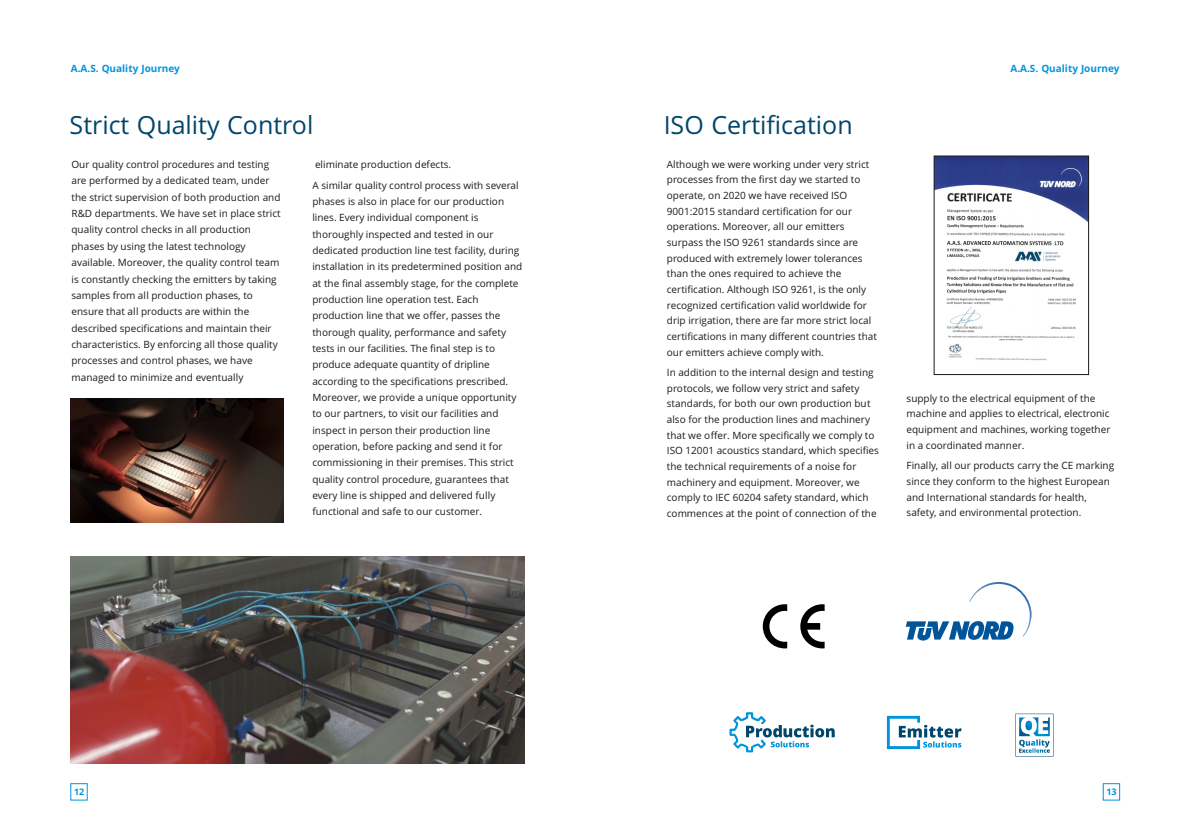
<style>
.page{position:relative;width:1191px;height:837px;background:#fff}
.page>*{position:absolute;margin:0;border:0;box-sizing:border-box;transform-origin:0 0}
.t1{font:25px "Open Sans";color:#00456b}
.t2{font:10px/15.7px "Open Sans";color:#1f1a17}
.t3{font:700 10px "Open Sans";color:#0094de}
.t4{font:700 9px "Open Sans";color:#0094de}
</style>
<div class="page">
<img style="left:71px;top:398px;width:213px;height:124px">
<img style="left:71px;top:556px;width:453px;height:208px">
<img style="left:936px;top:158px;width:151px;height:203px">
<div style="left:934px;top:156px;width:155px;height:219px;border:1px solid #1f1a17"></div>
<svg style="left:1015px;top:714px;width:39px;height:43px"></svg>
<svg style="left:730px;top:712px;width:105px;height:40px"></svg>
<svg style="left:887px;top:716px;width:74px;height:33px"></svg>
<svg style="left:800px;top:604px;width:25px;height:44px"></svg>
<svg style="left:763px;top:604px;width:24px;height:44px"></svg>
<div style="left:1103px;top:783px;width:17px;height:17px;border:1px solid #0094de"></div>
<svg style="left:906px;top:582px;width:126px;height:59px"></svg>
<p class="t3" style="left:71px;top:64px;width:111px">A.A.S. Quality Journey</p>
<p class="t3" style="left:1010px;top:64px;width:111px">A.A.S. Quality Journey</p>
<h1 class="t1" style="left:70px;top:115px;width:245px">Strict Quality Control</h1>
<h1 class="t1" style="left:664px;top:115px;width:190px">ISO Certification</h1>
<p class="t2" style="left:72px;top:158px;width:199px">Our quality control procedures and testing</p>
<p class="t2" style="left:315px;top:158px;width:138px">eliminate production defects.</p>
<p class="t2" style="left:72px;top:174px;width:200px">are performed by a dedicated team, under</p>
<p class="t2" style="left:312px;top:178px;width:208px">Á similar quality control process with several</p>
<p class="t2" style="left:72px;top:190px;width:211px">the strict supervision of both production and</p>
<p class="t2" style="left:312px;top:194px;width:193px">phases is also in place for our production</p>
<p class="t2" style="left:72px;top:207px;width:211px">R&amp;D departments. We have set in place strict</p>
<p class="t2" style="left:312px;top:211px;width:168px">lines. Every individual component is</p>
<p class="t2" style="left:72px;top:223px;width:181px">quality control checks in all production</p>
<p class="t2" style="left:312px;top:227px;width:183px">thoroughly inspected and tested in our</p>
<p class="t2" style="left:72px;top:239px;width:176px">phases by using the latest technology</p>
<p class="t2" style="left:312px;top:243px;width:208px">dedicated production line test facility, during</p>
<p class="t2" style="left:72px;top:256px;width:209px">available. Moreover, the quality control team</p>
<p class="t2" style="left:312px;top:260px;width:212px">installation in its predetermined position and</p>
<p class="t2" style="left:72px;top:272px;width:207px">is constantly checking the emitters by taking</p>
<p class="t2" style="left:312px;top:276px;width:208px">at the final assembly stage, for the complete</p>
<p class="t2" style="left:72px;top:288px;width:183px">samples from all production phases, to</p>
<p class="t2" style="left:312px;top:292px;width:168px">production line operation test. Each</p>
<p class="t2" style="left:72px;top:305px;width:179px">ensure that all products are within the</p>
<p class="t2" style="left:312px;top:309px;width:190px">production line that we offer, passes the</p>
<p class="t2" style="left:72px;top:321px;width:202px">described specifications and maintain their</p>
<p class="t2" style="left:312px;top:325px;width:195px">thorough quality, performance and safety</p>
<p class="t2" style="left:72px;top:337px;width:208px">characteristics. By enforcing all those quality</p>
<p class="t2" style="left:312px;top:341px;width:184px">tests in our facilities. The final step is to</p>
<p class="t2" style="left:72px;top:354px;width:183px">processes and control phases, we have</p>
<p class="t2" style="left:312px;top:358px;width:179px">produce adequate quantity of dripline</p>
<p class="t2" style="left:72px;top:370px;width:173px">managed to minimize and eventually</p>
<p class="t2" style="left:312px;top:374px;width:206px;line-height:16.3px">according to the specifications prescribed.<br>Moreover, we provide a unique opportunity to our partners, to visit our facilities and inspect in person their production line operation, before packing and send it for commissioning in their premises. This strict quality control procedure, guarantees that every line is shipped and delivered fully functional and safe to our customer.</p>
<p class="t2" style="left:667px;top:157px;width:212px">Although we were working under very strict processes from the first day we started to operate, on 2020 we have received ISO 9001:2015 standard certification for our operations. Moreover, all our emitters surpass the ISO 9261 standards since are produced with extremely lower tolerances than the ones required to achieve the certification. Although ISO 9261, is the only recognized certification valid worldwide for drip irrigation, there are far more strict local certifications in many different countries that our emitters achieve comply with.</p>
<p class="t2" style="left:667px;top:366px;width:214px">In addition to the internal design and testing protocols, we follow very strict and safety standards, for both our own production but also for the production lines and machinery that we offer. More specifically we comply to ISO 12001 acoustics standard, which specifies the technical requirements of a noise for machinery and equipment. Moreover, we comply to IEC 60204 safety standard, which commences at the point of connection of the</p>
<p class="t2" style="left:907px;top:391px;width:205px">supply to the electrical equipment of the machine and applies to electrical, electronic equipment and machines, working together in a coordinated manner.</p>
<p class="t2" style="left:907px;top:459px;width:209px">Finally, all our products carry the CE marking since they conform to the highest European and International standards for health, safety, and environmental protection.</p>
<p class="t4" style="left:74px;top:788px;width:12px">12</p>
<p class="t4" style="left:1106px;top:788px;width:12px">13</p>
</div>
